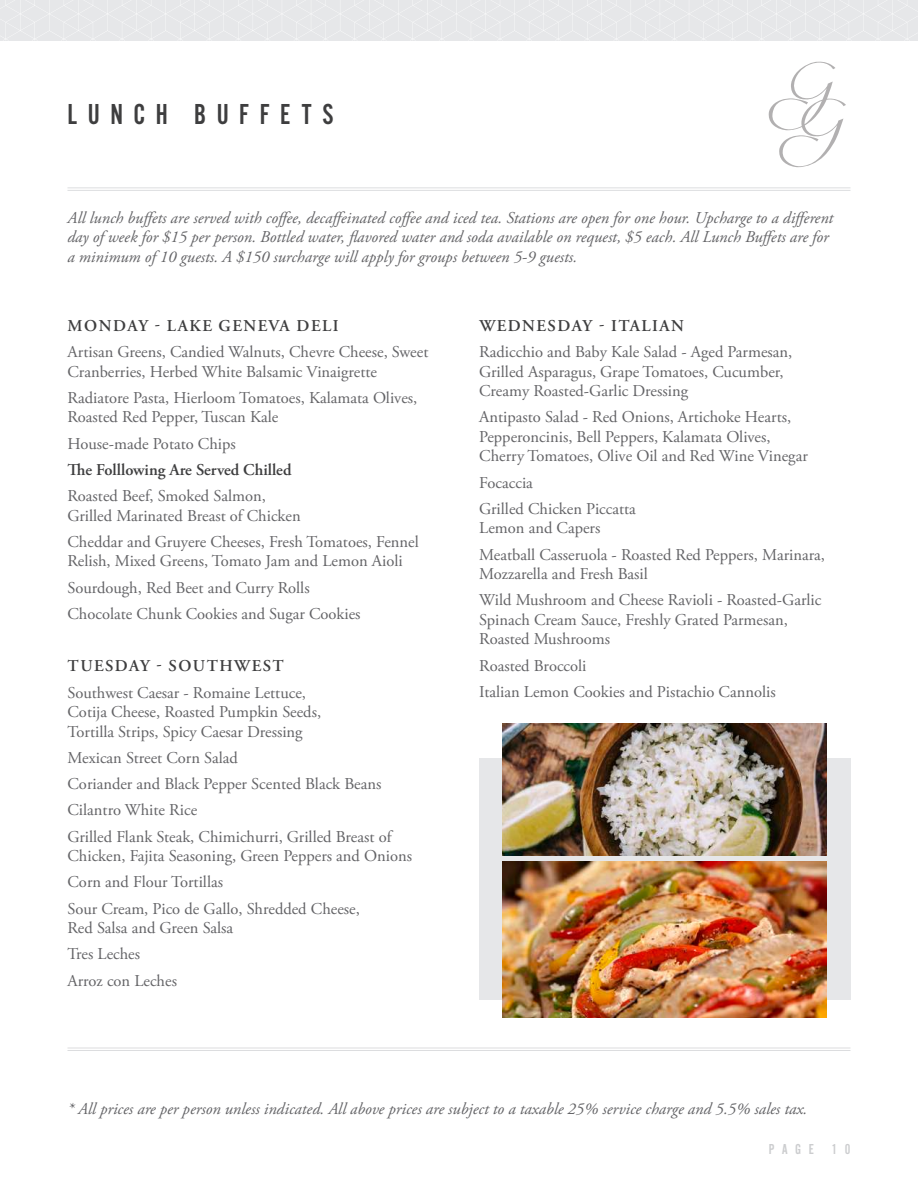
<style>
.page{position:relative;width:918px;height:1188px;background:#fff}
.page>*{position:absolute;margin:0;border:0;box-sizing:border-box;transform-origin:0 0}
.t1{font:30px "Alternate Got No 2 D";letter-spacing:.35em;color:#3e3e3f}
.t2{font:16.5px/26.2px "Adobe Garamond Pro";color:#636366}
.t3{font:italic 16.5px/19.5px "Adobe Garamond Pro";color:#636366}
.t4{font:600 16.5px "Adobe Garamond Pro";letter-spacing:.09em;color:#3e3e3f}
.t5{font:600 16.5px "Adobe Garamond Pro";color:#3e3e3f}
.t6{font:15px "Alternate Got No 2 D";letter-spacing:.5em;color:#cccdcf}
</style>
<div class="page">
<hr style="left:68px;top:1048px;width:782px;height:1px;background:#dcdddf">
<hr style="left:68px;top:1050px;width:782px;height:1px;background:#dcdddf">
<div style="left:0;top:0;width:918px;height:40px;background:#e6e7e9"></div>
<hr style="left:68px;top:188px;width:782px;height:1px;background:#dcdddf">
<hr style="left:68px;top:190px;width:782px;height:1px;background:#dcdddf">
<svg style="left:769px;top:62px;width:77px;height:105px"></svg>
<div style="left:479px;top:758px;width:371px;height:242px;background:#e6e7e9"></div>
<img style="left:503px;top:862px;width:324px;height:155px">
<img style="left:503px;top:724px;width:324px;height:131px">
<h1 class="t1" style="left:68px;top:99px;width:268px">LUNCH BUFFETS</h1>
<p class="t3" style="left:67px;top:208px;width:767px">All lunch buffets are served with coffee, decaffeinated coffee and iced tea. Stations are open for one hour. Upcharge to a different day of week for $15 per person. Bottled water, flavored water and soda available on request, $5 each. All Lunch Buffets are for a minimum of 10 guests. A $150 surcharge will apply for groups between 5-9 guests.</p>
<p class="t4" style="left:68px;top:316px;width:273px">MONDAY - LAKE GENEVA DELI</p>
<p class="t2" style="left:67px;top:343px;width:362px;line-height:19.5px">Artisan Greens, Candied Walnuts, Chevre Cheese, Sweet<br>Cranberries, Herbed White Balsamic Vinaigrette</p>
<p class="t2" style="left:67px;top:388px;width:351px;line-height:19.5px">Radiatore Pasta, Hierloom Tomatoes, Kalamata Olives,<br>Roasted Red Pepper, Tuscan Kale</p>
<p class="t2" style="left:67px;top:431px;width:170px">House-made Potato Chips</p>
<p class="t5" style="left:67px;top:460px;width:226px">The Folllowing Are Served Chilled</p>
<p class="t2" style="left:67px;top:487px;width:235px;line-height:19.5px">Roasted Beef, Smoked Salmon,<br>Grilled Marinated Breast of Chicken</p>
<p class="t2" style="left:67px;top:532px;width:353px;line-height:19.5px">Cheddar and Gruyere Cheeses, Fresh Tomatoes, Fennel<br>Relish, Mixed Greens, Tomato Jam and Lemon Aioli</p>
<p class="t2" style="left:67px;top:575px;width:295px">Sourdough, Red Beet and Curry Rolls<br>Chocolate Chunk Cookies and Sugar Cookies</p>
<p class="t4" style="left:68px;top:657px;width:218px">TUESDAY - SOUTHWEST</p>
<p class="t2" style="left:67px;top:683px;width:255px;line-height:19.5px">Southwest Caesar - Romaine Lettuce,<br>Cotija Cheese, Roasted Pumpkin Seeds,<br>Tortilla Strips, Spicy Caesar Dressing</p>
<p class="t2" style="left:67px;top:745px;width:325px">Mexican Street Corn Salad<br>Coriander and Black Pepper Scented Black Beans Cilantro White Rice<br>Grilled Flank Steak, Chimichurri, Grilled Breast of</p>
<p class="t2" style="left:67px;top:843px;width:346px">Chicken, Fajita Seasoning, Green Peppers and Onions<br>Corn and Flour Tortillas<br>Sour Cream, Pico de Gallo, Shredded Cheese,</p>
<p class="t2" style="left:67px;top:915px;width:167px">Red Salsa and Green Salsa<br>Tres Leches<br>Arroz con Leches</p>
<p class="t4" style="left:479px;top:316px;width:206px">WEDNESDAY - ITALIAN</p>
<p class="t2" style="left:479px;top:343px;width:315px;line-height:19.5px">Radicchio and Baby Kale Salad - Aged Parmesan,<br>Grilled Asparagus, Grape Tomatoes, Cucumber,<br>Creamy Roasted-Garlic Dressing</p>
<p class="t2" style="left:479px;top:408px;width:330px;line-height:19.5px">Antipasto Salad - Red Onions, Artichoke Hearts,<br>Pepperoncinis, Bell Peppers, Kalamata Olives,<br>Cherry Tomatoes, Olive Oil and Red Wine Vinegar</p>
<p class="t2" style="left:479px;top:470px;width:158px">Focaccia<br>Grilled Chicken Piccatta</p>
<p class="t2" style="left:479px;top:516px;width:347px">Lemon and Capers<br>Meatball Casseruola - Roasted Red Peppers, Marinara,</p>
<p class="t2" style="left:479px;top:561px;width:344px">Mozzarella and Fresh Basil<br>Wild Mushroom and Cheese Ravioli - Roasted-Garlic</p>
<p class="t2" style="left:479px;top:611px;width:310px;line-height:19.5px">Spinach Cream Sauce, Freshly Grated Parmesan,<br>Roasted Mushrooms</p>
<p class="t2" style="left:479px;top:653px;width:298px">Roasted Broccoli<br>Italian Lemon Cookies and Pistachio Cannolis</p>
<p class="t3" style="left:68px;top:1099px;width:741px">* All prices are per person unless indicated. All above prices are subject to a taxable 25% service charge and 5.5% sales tax.</p>
<p class="t6" style="left:769px;top:1141px;width:83px">PAGE 10</p>
</div>
